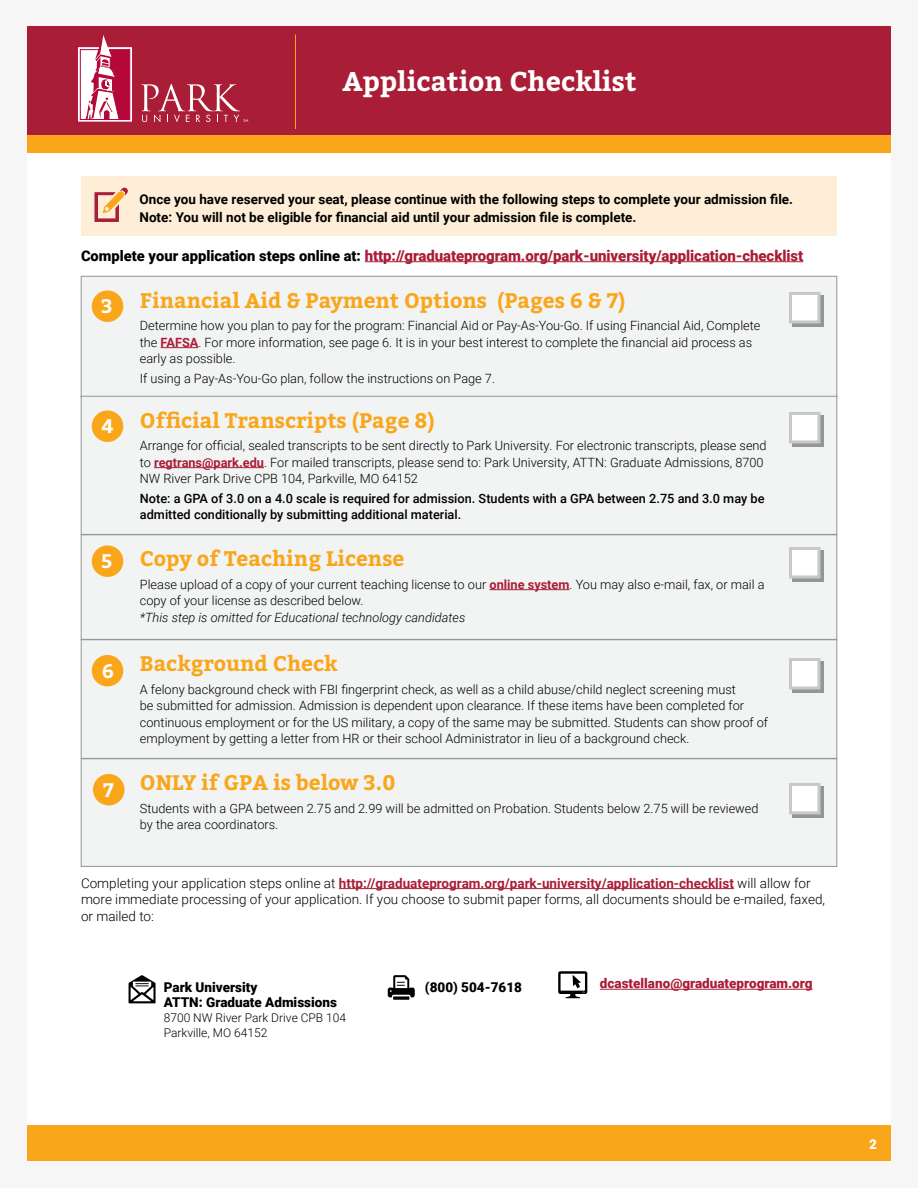
<style>
.page{position:relative;width:918px;height:1188px;background:#fff}
.page>*{position:absolute;margin:0;border:0;box-sizing:border-box;transform-origin:0 0}
.t1{font:700 27px "Bitter";color:#fff}
.t2{font:700 21px "Bitter";color:#faa61a}
.t3{font:700 19.5px "Bitter";color:#fff}
.t4{font:900 15px "Roboto";letter-spacing:-.005em;color:#a91d36}
.t5{font:300 13.5px/16.5px "Roboto";color:#000}
.t6{font:700 13.5px/18px "Roboto";color:#000}
.t7{font:900 13.5px/15px "Roboto";color:#000}
.t8{font:900 13.5px "Roboto";color:#a91d36}
.t9{font:900 13.5px "Roboto";color:#fff}
.t10{font:300 12.75px/16.5px "Roboto";color:#000}
.t11{font:500 12.75px/16.5px "Roboto";color:#000}
.t12{font:italic 300 12.75px "Roboto";color:#000}
.t13{font:300 12px/15px "Roboto";color:#000}
.s1{font-size:14.7px;color:#000}
.s2{font-weight:700;color:#a91d36}
</style>
<div class="page">
<div style="left:27px;top:1125px;width:864px;height:36px;background:#faa61a"></div>
<div style="left:27px;top:26px;width:864px;height:118px;background:#a91d36"></div>
<div style="left:27px;top:135px;width:864px;height:18px;background:#faa61a"></div>
<hr style="left:295px;top:34px;width:1px;height:95px;background:#faa61a">
<div style="left:77px;top:47px;width:56px;height:75px;background:linear-gradient(to bottom,#f1d4dc,#f1d3db);border:1px solid #b30838"></div>
<svg style="left:80px;top:35px;width:50px;height:85px"></svg>
<svg style="left:141px;top:84px;width:107px;height:38px"></svg>
<hr style="left:365px;top:261px;width:438px;height:1px;background:#a91d36">
<hr style="left:339px;top:888px;width:395px;height:1px;background:#a91d36">
<div style="left:81px;top:176px;width:756px;height:59px;background:#ffeed7"></div>
<svg style="left:94px;top:187px;width:34px;height:35px"></svg>
<div style="left:81px;top:276px;width:756px;height:122px;background:#f2f3f3"></div>
<hr style="left:161px;top:347px;width:37px;height:1px;background:#a91d36">
<div style="left:81px;top:276px;width:756px;height:122px;border:1px solid #939598"></div>
<div style="left:92px;top:290px;width:31px;height:32px;background:#faa61a;border-radius:50%"></div>
<svg style="left:792px;top:295px;width:32px;height:31px"></svg>
<div style="left:789px;top:292px;width:31px;height:31px;background:#fff;border:3px solid #c7c8ca"></div>
<div style="left:81px;top:396px;width:756px;height:138px;background:#f2f3f3"></div>
<hr style="left:154px;top:467px;width:110px;height:1px;background:#a91d36">
<div style="left:81px;top:396px;width:756px;height:139px;border:1px solid #939598"></div>
<div style="left:92px;top:410px;width:31px;height:32px;background:#faa61a;border-radius:50%"></div>
<svg style="left:792px;top:415px;width:32px;height:31px"></svg>
<div style="left:789px;top:412px;width:31px;height:31px;background:#fff;border:3px solid #c7c8ca"></div>
<div style="left:81px;top:535px;width:756px;height:104px;background:#f2f3f3"></div>
<hr style="left:489px;top:589px;width:81px;height:1px;background:#a91d36">
<div style="left:81px;top:535px;width:756px;height:105px;border:1px solid #939598"></div>
<div style="left:92px;top:545px;width:31px;height:32px;background:#faa61a;border-radius:50%"></div>
<svg style="left:792px;top:550px;width:32px;height:31px"></svg>
<div style="left:789px;top:547px;width:31px;height:31px;background:#fff;border:3px solid #c7c8ca"></div>
<div style="left:81px;top:640px;width:756px;height:118px;background:#f2f3f3"></div>
<div style="left:81px;top:640px;width:756px;height:119px;border:1px solid #939598"></div>
<div style="left:92px;top:655px;width:31px;height:31px;background:#faa61a;border-radius:50%"></div>
<svg style="left:792px;top:661px;width:32px;height:32px"></svg>
<div style="left:789px;top:658px;width:31px;height:32px;background:#fff;border:3px solid #c7c8ca"></div>
<div style="left:81px;top:759px;width:756px;height:107px;background:#f2f3f3"></div>
<div style="left:81px;top:759px;width:756px;height:108px;border:1px solid #939598"></div>
<div style="left:93px;top:774px;width:31px;height:31px;background:#faa61a;border-radius:50%"></div>
<svg style="left:792px;top:786px;width:32px;height:31px"></svg>
<div style="left:789px;top:783px;width:31px;height:31px;background:#fff;border:3px solid #c7c8ca"></div>
<svg style="left:129px;top:975px;width:27px;height:28px"></svg>
<svg style="left:388px;top:975px;width:27px;height:25px"></svg>
<hr style="left:600px;top:989px;width:213px;height:1px;background:#a91d36">
<svg style="left:558px;top:971px;width:29px;height:27px"></svg>
<h1 class="t1" style="left:343px;top:64px;width:296px">Application Checklist</h1>
<p class="t6" style="left:140px;top:189px;width:655px">Once you have reserved your seat, please continue with the following steps to complete your admission file.<br>Note: You will not be eligible for financial aid until your admission file is complete.</p>
<p class="t4" style="left:81px;top:245px;width:724px"><span class="s1">Complete your application steps online at:</span> http://graduateprogram.org/park-university/application-checklist</p>
<h3 class="t3" style="left:101px;top:293px;width:13px">3</h3>
<h3 class="t3" style="left:101px;top:413px;width:14px">4</h3>
<h3 class="t3" style="left:101px;top:548px;width:12px">5</h3>
<h3 class="t3" style="left:102px;top:659px;width:14px">6</h3>
<h3 class="t3" style="left:104px;top:778px;width:12px">7</h3>
<h2 class="t2" style="left:140px;top:287px;width:487px">Financial Aid &amp; Payment Options (Pages 6 &amp; 7)</h2>
<p class="t10" style="left:140px;top:317px;width:622px">Determine how you plan to pay for the program: Financial Aid or Pay-As-You-Go. If using Financial Aid, Complete the <span class="s2">FAFSA</span>. For more information, see page 6. It is in your best interest to complete the financial aid process as early as possible.</p>
<p class="t10" style="left:140px;top:369px;width:357px">If using a Pay-As-You-Go plan, follow the instructions on Page 7.</p>
<h2 class="t2" style="left:140px;top:407px;width:296px">Official Transcripts (Page 8)</h2>
<p class="t10" style="left:140px;top:437px;width:628px">Arrange for official, sealed transcripts to be sent directly to Park University. For electronic transcripts, please send to <span class="s2">regtrans@park.edu</span>. For mailed transcripts, please send to: Park University, ATTN: Graduate Admissions, 8700<br>NW River Park Drive CPB 104, Parkville, MO 64152</p>
<p class="t11" style="left:140px;top:489px;width:626px">Note: a GPA of 3.0 on a 4.0 scale is required for admission. Students with a GPA between 2.75 and 3.0 may be admitted conditionally by submitting additional material.</p>
<h2 class="t2" style="left:140px;top:545px;width:266px">Copy of Teaching License</h2>
<p class="t10" style="left:140px;top:575px;width:626px">Please upload of a copy of your current teaching license to our <span class="s2">online system</span>. You may also e-mail, fax, or mail a copy of your license as described below.</p>
<p class="t12" style="left:140px;top:608px;width:327px">*This step is omitted for Educational technology candidates</p>
<h2 class="t2" style="left:140px;top:650px;width:199px">Background Check</h2>
<p class="t10" style="left:140px;top:680px;width:630px">A felony background check with FBI fingerprint check, as well as a child abuse/child neglect screening must<br>be submitted for admission. Admission is dependent upon clearance. If these items have been completed for continuous employment or for the US military, a copy of the same may be submitted. Students can show proof of employment by getting a letter from HR or their school Administrator in lieu of a background check.</p>
<h2 class="t2" style="left:140px;top:769px;width:257px">ONLY if GPA is below 3.0</h2>
<p class="t10" style="left:140px;top:799px;width:620px">Students with a GPA between 2.75 and 2.99 will be admitted on Probation. Students below 2.75 will be reviewed by the area coordinators.</p>
<p class="t5" style="left:81px;top:874px;width:746px">Completing your application steps online at <span class="s2">http://graduateprogram.org/park-university/application-checklist</span> will allow for more immediate processing of your application. If you choose to submit paper forms, all documents should be e-mailed, faxed, or mailed to:</p>
<p class="t7" style="left:164px;top:980px;width:175px">Park University<br>ATTN: Graduate Admissions</p>
<p class="t13" style="left:164px;top:1010px;width:184px">8700 NW River Park Drive CPB 104<br>Parkville, MO 64152</p>
<p class="t7" style="left:425px;top:979px;width:99px">(800) 504-7618</p>
<p class="t8" style="left:600px;top:974px;width:214px">dcastellano@graduateprogram.org</p>
<p class="t9" style="left:869px;top:1134px;width:9px">2</p>
</div>
